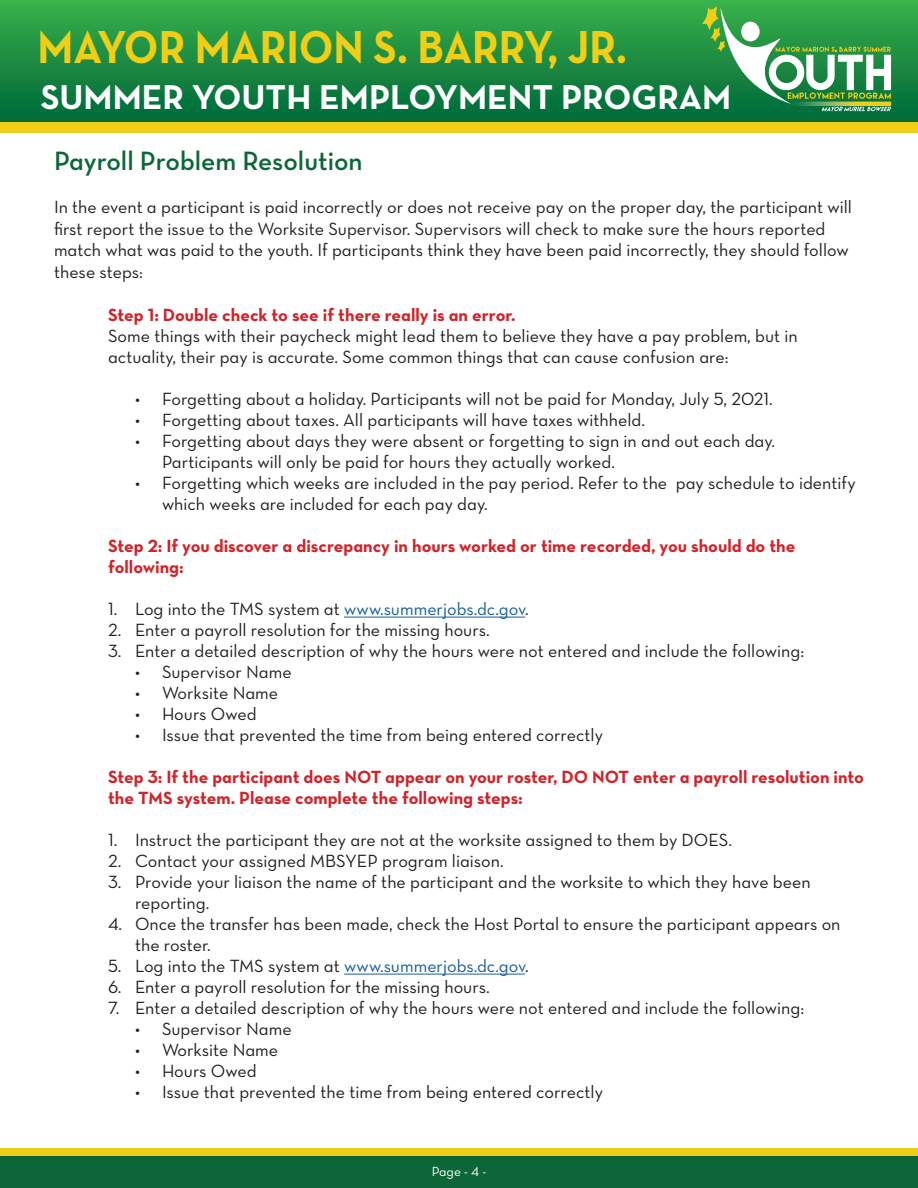
<style>
.page{position:relative;width:918px;height:1188px;background:#fff}
.page>*{position:absolute;margin:0;border:0;box-sizing:border-box;transform-origin:0 0}
.t1{font:700 47.1px "Neutra Text";color:#f0ce17;scale:.92 1}
.t2{font:700 35.1px "Neutra Text";color:#fff}
.t3{font:27px "Neutra Text Demi Alt";color:#0c6638}
.t4{font:18px/21px "Neutra Text Book Alt";color:#231f20}
.t5{font:18px/21px "Neutra Text Bold Alt";color:#d1232a}
.t6{font:13.5px "Neutra Text Book Alt";color:#fff}
.s1{color:#175d9e}
</style>
<div class="page">
<div style="left:0;top:0;width:918px;height:126px;background:linear-gradient(to bottom,#39b14a,#006639)"></div>
<div style="left:0;top:122px;width:918px;height:11px;background:#f0ce17"></div>
<svg style="left:702px;top:6px;width:189px;height:105px"></svg>
<svg style="left:790px;top:102px;width:101px;height:4px"></svg>
<div style="left:0;top:1154px;width:918px;height:34px;background:#0c6638"></div>
<div style="left:0;top:1148px;width:918px;height:8px;background:#f0ce17"></div>
<hr style="left:344px;top:617px;width:181px;height:1px;background:#175d9e">
<hr style="left:344px;top:974px;width:181px;height:1px;background:#175d9e">
<h1 class="t1" style="left:38px;top:18px;width:642px">MAYOR MARION S. BARRY, JR.</h1>
<h2 class="t2" style="left:41px;top:75px;width:692px">SUMMER YOUTH EMPLOYMENT PROGRAM</h2>
<h3 class="t3" style="left:54px;top:144px;width:310px">Payroll Problem Resolution</h3>
<p class="t4" style="left:54px;top:196px;width:799px;line-height:21.6px">In the event a participant is paid incorrectly or does not receive pay on the proper day, the participant will first report the issue to the Worksite Supervisor. Supervisors will check to make sure the hours reported match what was paid to the youth. If participants think they have been paid incorrectly, they should follow these steps:</p>
<p class="t5" style="left:108px;top:304px;width:409px">Step 1: Double check to see if there really is an error.</p>
<p class="t4" style="left:108px;top:325px;width:691px">Some things with their paycheck might lead them to believe they have a pay problem, but in actuality, their pay is accurate. Some common things that can cause confusion are:</p>
<p class="t4" style="left:135px;top:388px;width:639px">• Forgetting about a holiday. Participants will not be paid for Monday, July 5, 2021.</p>
<p class="t4" style="left:135px;top:409px;width:512px">• Forgetting about taxes. All participants will have taxes withheld.</p>
<p class="t4" style="left:162px;top:430px;width:615px;text-indent:-27px">• Forgetting about days they were absent or forgetting to sign in and out each day.<br>Participants will only be paid for hours they actually worked.</p>
<p class="t4" style="left:162px;top:472px;width:695px;text-indent:-27px">• Forgetting which weeks are included in the pay period. Refer to the pay schedule to identify which weeks are included for each pay day.</p>
<p class="t5" style="left:108px;top:535px;width:689px">Step 2: If you discover a discrepancy in hours worked or time recorded, you should do the following:</p>
<p class="t4" style="left:108px;top:598px;width:422px">1. Log into the TMS system at <span class="s1">www.summerjobs.dc.gov</span>.</p>
<p class="t4" style="left:108px;top:619px;width:383px">2. Enter a payroll resolution for the missing hours.</p>
<p class="t4" style="left:108px;top:640px;width:698px">3. Enter a detailed description of why the hours were not entered and include the following:</p>
<p class="t4" style="left:135px;top:661px;width:158px">• Supervisor Name</p>
<p class="t4" style="left:135px;top:682px;width:145px">• Worksite Name</p>
<p class="t4" style="left:135px;top:703px;width:123px">• Hours Owed</p>
<p class="t4" style="left:135px;top:724px;width:470px">• Issue that prevented the time from being entered correctly</p>
<p class="t5" style="left:108px;top:766px;width:757px">Step 3: If the participant does NOT appear on your roster, DO NOT enter a payroll resolution into the TMS system. Please complete the following steps:</p>
<p class="t4" style="left:108px;top:829px;width:626px">1. Instruct the participant they are not at the worksite assigned to them by DOES.</p>
<p class="t4" style="left:108px;top:850px;width:397px">2. Contact your assigned MBSYEP program liaison.</p>
<p class="t4" style="left:135px;top:871px;width:677px;text-indent:-27px">3. Provide your liaison the name of the participant and the worksite to which they have been reporting.</p>
<p class="t4" style="left:135px;top:913px;width:707px;text-indent:-27px">4. Once the transfer has been made, check the Host Portal to ensure the participant appears on the roster.</p>
<p class="t4" style="left:108px;top:955px;width:422px">5. Log into the TMS system at <span class="s1">www.summerjobs.dc.gov</span>.</p>
<p class="t4" style="left:108px;top:976px;width:383px">6. Enter a payroll resolution for the missing hours.</p>
<p class="t4" style="left:108px;top:997px;width:698px">7. Enter a detailed description of why the hours were not entered and include the following:</p>
<p class="t4" style="left:135px;top:1018px;width:158px">• Supervisor Name</p>
<p class="t4" style="left:135px;top:1039px;width:145px">• Worksite Name</p>
<p class="t4" style="left:135px;top:1060px;width:123px">• Hours Owed</p>
<p class="t4" style="left:135px;top:1081px;width:470px">• Issue that prevented the time from being entered correctly</p>
<p class="t6" style="left:432px;top:1163px;width:56px">Page - 4 -</p>
</div>
